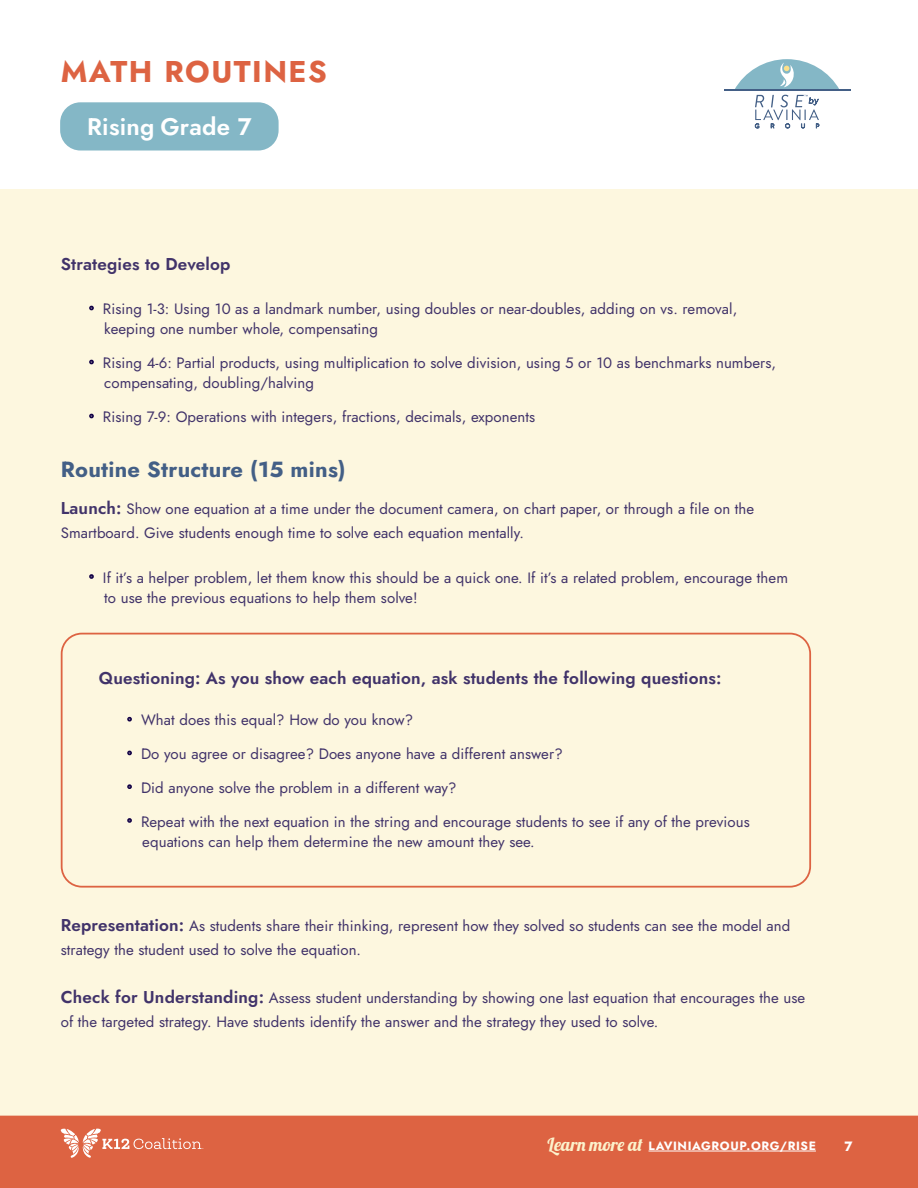
<style>
.page{position:relative;width:918px;height:1188px;background:#fff}
.page>*{position:absolute;margin:0;border:0;box-sizing:border-box;transform-origin:0 0}
.t1{font:700 30px "Jost";letter-spacing:.05em;color:#dd6342}
.t2{font:600 24px "Jost";letter-spacing:.01em;color:#fff}
.Small_Subhead{font:700 21.9px "Jost";letter-spacing:.01em;color:#435f86}
.Body_1_-_Standard{font:600 17.1px "Jost";letter-spacing:.01em;color:#41336a}
.Body_Bullets_-_Standard{font:15px/20.2px "Jost";letter-spacing:.005em;color:#41336a}
.Body_1_-_Standard-2{font:15px/24px "Jost";letter-spacing:.005em;color:#41336a}
.t3{font:700 13.5px "Jost";color:#fff}
.t4{font:700 12px "Jost";letter-spacing:.05em;color:#fff}
.s1{color:#110045}
.s2{font-weight:600;font-size:17.1px}
.s3{font-family:"Lobster";font-weight:400;font-size:18px;color:#fcf2cc}
</style>
<div class="page">
<div style="left:0;top:1116px;width:918px;height:72px;background:#dd6342"></div>
<hr style="left:649px;top:1151px;width:167px;height:1px;background:#fff">
<div style="left:0;top:189px;width:918px;height:927px;background:#fdf7df"></div>
<svg style="left:61px;top:1128px;width:142px;height:30px"></svg>
<hr style="left:724px;top:89px;width:126px;height:1px;background:#435f86">
<svg style="left:734px;top:59px;width:106px;height:70px"></svg>
<div style="left:60px;top:102px;width:219px;height:49px;background:#84b7c6;border-radius:20px"></div>
<div style="left:61px;top:633px;width:750px;height:255px;border:2px solid #dd6342;border-radius:20px"></div>
<h1 class="t1" style="left:61px;top:51px;width:268px">MATH ROUTINES</h1>
<h2 class="t2" style="left:87px;top:110px;width:166px">Rising Grade 7</h2>
<p class="Body_1_-_Standard" style="left:61px;top:252px;width:171px">Strategies to Develop</p>
<p class="Body_Bullets_-_Standard" style="left:104px;top:299px;width:635px;text-indent:-15px"><span class="s1">•</span> Rising 1-3: Using 10 as a landmark number, using doubles or near-doubles, adding on vs. removal, keeping one number whole, compensating</p>
<p class="Body_Bullets_-_Standard" style="left:104px;top:353px;width:673px;text-indent:-15px"><span class="s1">•</span> Rising 4-6: Partial products, using multiplication to solve division, using 5 or 10 as benchmarks numbers, compensating, doubling/halving</p>
<p class="Body_Bullets_-_Standard" style="left:89px;top:407px;width:448px"><span class="s1">•</span> Rising 7-9: Operations with integers, fractions, decimals, exponents</p>
<p class="Small_Subhead" style="left:61px;top:454px;width:286px">Routine Structure (15 mins)</p>
<p class="Body_1_-_Standard-2" style="left:61px;top:497px;width:695px"><span class="s2">Launch:</span> Show one equation at a time under the document camera, on chart paper, or through a file on the<br>Smartboard. Give students enough time to solve each equation mentally.</p>
<p class="Body_Bullets_-_Standard" style="left:104px;top:568px;width:685px;text-indent:-15px"><span class="s1">•</span> If it’s a helper problem, let them know this should be a quick one. If it’s a related problem, encourage them to use the previous equations to help them solve!</p>
<p class="Body_1_-_Standard" style="left:99px;top:667px;width:624px">Questioning: As you show each equation, ask students the following questions:</p>
<p class="Body_Bullets_-_Standard" style="left:127px;top:710px;width:287px"><span class="s1">•</span> What does this equal? How do you know?</p>
<p class="Body_Bullets_-_Standard" style="left:127px;top:744px;width:437px"><span class="s1">•</span> Do you agree or disagree? Does anyone have a different answer?</p>
<p class="Body_Bullets_-_Standard" style="left:127px;top:778px;width:331px"><span class="s1">•</span> Did anyone solve the problem in a different way?</p>
<p class="Body_Bullets_-_Standard" style="left:142px;top:811px;width:609px;text-indent:-15px"><span class="s1">•</span> Repeat with the next equation in the string and encourage students to see if any of the previous equations can help them determine the new amount they see.</p>
<p class="Body_1_-_Standard-2" style="left:61px;top:914px;width:731px"><span class="s2">Representation:</span> As students share their thinking, represent how they solved so students can see the model and strategy the student used to solve the equation.</p>
<p class="Body_1_-_Standard-2" style="left:61px;top:986px;width:746px"><span class="s2">Check for Understanding:</span> Assess student understanding by showing one last equation that encourages the use of the targeted strategy. Have students identify the answer and the strategy they used to solve.</p>
<p class="t4" style="left:548px;top:1137px;width:270px"><span class="s3">Learn more at</span> LAVINIAGROUP.ORG/RISE</p>
<p class="t3" style="left:845px;top:1137px;width:10px">7</p>
</div>
